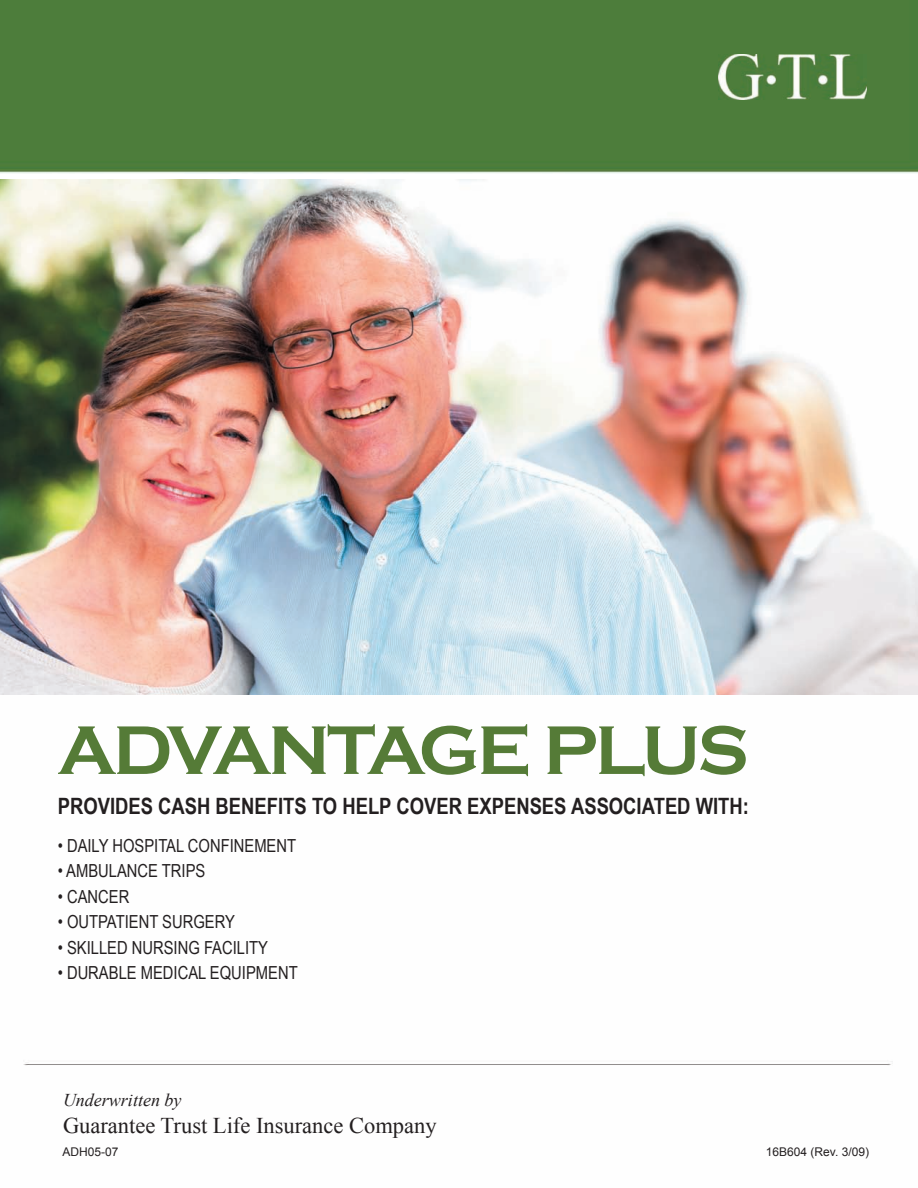
<style>
.page{position:relative;width:918px;height:1188px;background:#fff}
.page>*{position:absolute;margin:0;border:0;box-sizing:border-box;transform-origin:0 0}
.t1{font:700 71.25px "Copperplate Gothic";letter-spacing:-.04em;color:#557b37}
.t2{font:700 22.5px "Arial Narrow";color:#231f20}
.t3{font:22.5px "Times New Roman";color:#231f20}
.t4{font:18px "Arial Narrow";color:#231f20}
.t5{font:italic 18px "Times New Roman";color:#231f20}
.t6{font:12px "Arial";color:#231f20}
</style>
<div class="page">
<img style="left:0;top:0;width:918px;height:1066px">
<img style="left:718px;top:54px;width:149px;height:45px">
<div style="left:0;top:174px;width:918px;height:31px;background:#fff"></div>
<img style="left:0;top:180px;width:918px;height:514px">
<h1 class="t1" style="left:58px;top:711px;width:692px">ADVANTAGE PLUS</h1>
<p class="t2" style="left:58px;top:789px;width:693px">PROVIDES CASH BENEFITS TO HELP COVER EXPENSES ASSOCIATED WITH:</p>
<p class="t4" style="left:58px;top:832px;width:240px">• DAILY HOSPITAL CONFINEMENT</p>
<p class="t4" style="left:58px;top:858px;width:149px">• AMBULANCE TRIPS</p>
<p class="t4" style="left:58px;top:883px;width:73px">• CANCER</p>
<p class="t4" style="left:58px;top:909px;width:179px">• OUTPATIENT SURGERY</p>
<p class="t4" style="left:58px;top:934px;width:212px">• SKILLED NURSING FACILITY</p>
<p class="t4" style="left:58px;top:960px;width:241px">• DURABLE MEDICAL EQUIPMENT</p>
<p class="t5" style="left:63px;top:1088px;width:120px">Underwritten by</p>
<p class="t3" style="left:63px;top:1110px;width:375px">Guarantee Trust Life Insurance Company</p>
<p class="t6" style="left:63px;top:1144px;width:58px">ADH05-07</p>
<p class="t6" style="left:766px;top:1144px;width:105px">16B604 (Rev. 3/09)</p>
</div>
